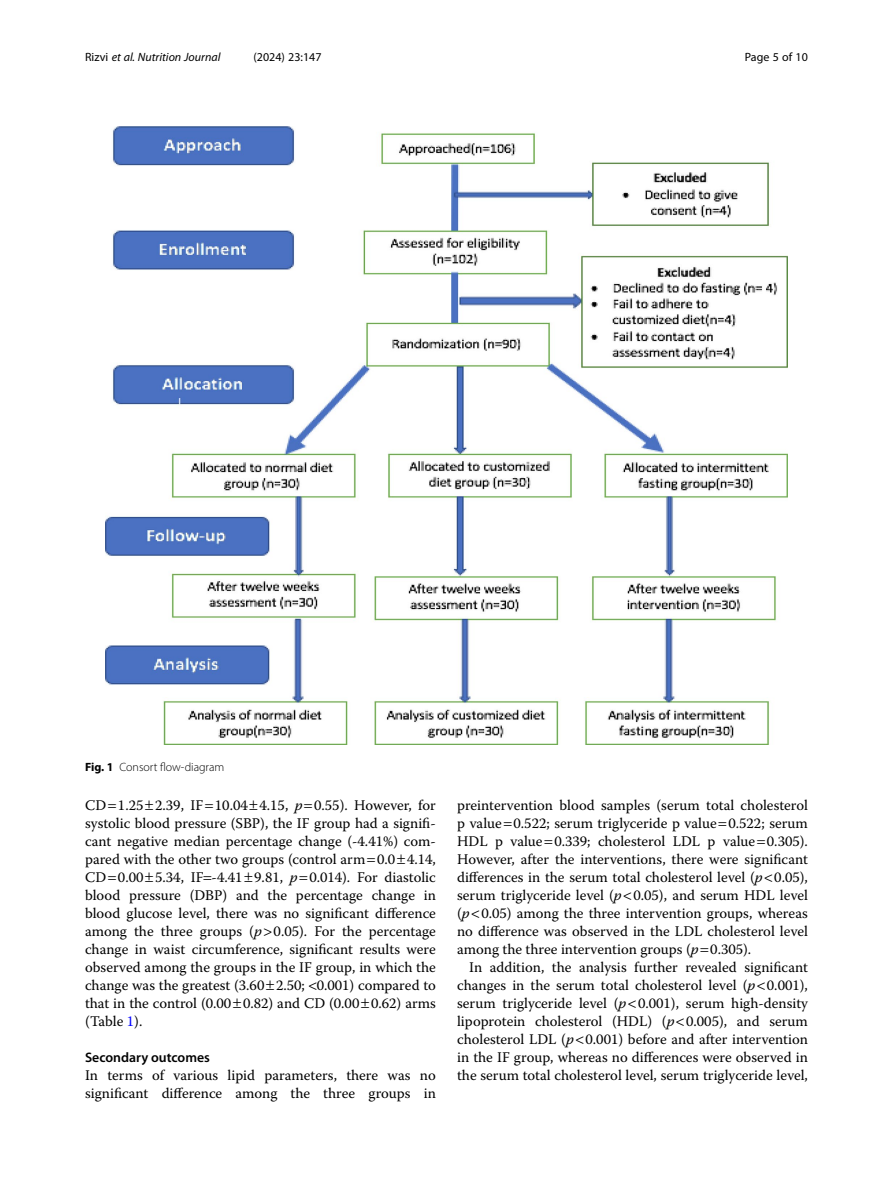
<style>
.page{position:relative;width:893px;height:1191px;background:#fff}
.page>*{position:absolute;margin:0;border:0;box-sizing:border-box;transform-origin:0 0}
.Body_Text_Indent{font:14.7px/18px "Warnock Pro";color:#000;text-align:justify}
.Body_Text{font:14.7px/18px "Warnock Pro";color:#000}
.Head_2{font:600 13.8px "Myriad Pro";color:#000}
.t1{font:italic 12px "Myriad Pro";color:#000}
.Figure_Caption{font:300 12px "Myriad Pro";color:#000}
.t2{font:12px "Myriad Pro";color:#000}
.s1{font-style:normal}
.s2{font-weight:700}
.s3{font-style:italic}
.s4{color:#00f}
</style>
<div class="page">
<img style="left:106px;top:126px;width:681px;height:618px">
<p class="t1" style="left:85px;top:50px;width:137px"><span class="s1">Rizvi</span> et al. Nutrition Journal</p>
<p class="t2" style="left:254px;top:50px;width:70px">(2024) 23:147</p>
<p class="t2" style="left:745px;top:50px;width:65px">Page 5 of 10</p>
<p class="Figure_Caption" style="left:85px;top:760px;width:141px"><span class="s2">Fig. 1</span> Consort flow-diagram</p>
<p class="Body_Text_Indent" style="left:85px;top:796px;width:352px">CD 1.25 2.39, IF 10.04 4.15, <span class="s3">p</span> 0.55). However, for systolic blood pressure (SBP), the IF group had a signifi&shy;cant negative median percentage change (-4.41%) com&shy;pared with the other two groups (control arm 0.0 4.14, CD 0.00 5.34, IF -4.41 9.81, <span class="s3">p</span> 0.014). For diastolic blood pressure (DBP) and the percentage change in blood glucose level, there was no significant difference among the three groups (<span class="s3">p</span> 0.05). For the percentage change in waist circumference, significant results were observed among the groups in the IF group, in which the change was the greatest (3.60 2.50; 0.001) compared to that in the control (0.00 0.82) and CD (0.00 0.62) arms (Table <span class="s4">1</span>).</p>
<p class="Head_2" style="left:85px;top:1049px;width:126px">Secondary outcomes</p>
<p class="Body_Text" style="left:85px;top:1066px;width:352px">In terms of various lipid parameters, there was no significant difference among the three groups in</p>
<p class="Body_Text" style="left:457px;top:796px;width:352px;text-align:justify">preintervention blood samples (serum total cholesterol p value 0.522; serum triglyceride p value 0.522; serum HDL p value 0.339; cholesterol LDL p value 0.305).<br>However, after the interventions, there were significant differences in the serum total cholesterol level (<span class="s3">p</span> 0.05), serum triglyceride level (<span class="s3">p</span> 0.05), and serum HDL level (<span class="s3">p</span> 0.05) among the three intervention groups, whereas no difference was observed in the LDL cholesterol level among the three intervention groups (<span class="s3">p</span> 0.305).</p>
<p class="Body_Text_Indent" style="left:457px;top:958px;width:352px;text-indent:12px">In addition, the analysis further revealed significant changes in the serum total cholesterol level (<span class="s3">p</span> 0.001), serum triglyceride level (<span class="s3">p</span> 0.001), serum high-density lipoprotein cholesterol (HDL) (<span class="s3">p</span> 0.005), and serum cholesterol LDL (<span class="s3">p</span> 0.001) before and after intervention in the IF group, whereas no differences were observed in the serum total cholesterol level, serum triglyceride level,</p>
</div>
